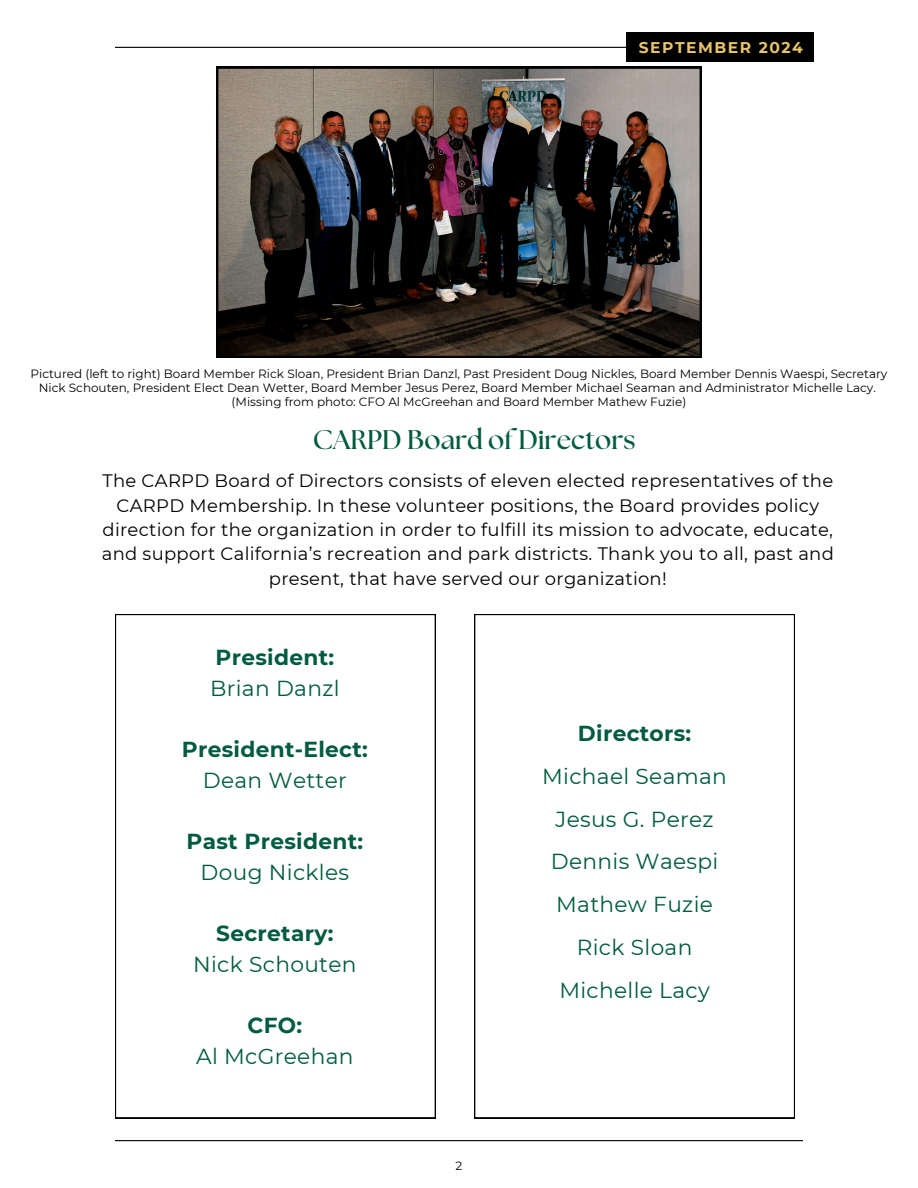
<style>
.page{position:relative;width:918px;height:1188px;background:#fff}
.page>*{position:absolute;margin:0;border:0;box-sizing:border-box;transform-origin:0 0}
.t1{font:700 27px "The Seasons";color:#005b41}
.t2{font:21.75px "Montserrat";letter-spacing:.015em;color:#005b41}
.t3{font:700 21.75px "Montserrat";letter-spacing:.015em;color:#005b41}
.t4{font:18px/24.3px "Montserrat";letter-spacing:.015em;color:#000;text-align:center}
.t5{font:700 15.45px "Montserrat";letter-spacing:.1em;color:#e7c36c}
.t6{font:12px/14px "Montserrat";color:#000;text-align:center}
</style>
<div class="page">
<hr style="left:115px;top:47px;width:688px;height:1px;background:#000">
<hr style="left:115px;top:1140px;width:688px;height:1px;background:#000">
<svg style="left:474px;top:614px;width:321px;height:504px"></svg>
<svg style="left:115px;top:614px;width:321px;height:504px"></svg>
<img style="left:216px;top:67px;width:486px;height:291px">
<div style="left:627px;top:32px;width:187px;height:30px;background:#000"></div>
<p class="t5" style="left:639px;top:38px;width:166px">SEPTEMBER 2024</p>
<p class="t6" style="left:31px;top:367px;width:858px">Pictured (left to right) Board Member Rick Sloan, President Brian Danzl, Past President Doug Nickles, Board Member Dennis Waespi, Secretary<br>Nick Schouten, President Elect Dean Wetter, Board Member Jesus Perez, Board Member Michael Seaman and Administrator Michelle Lacy.</p>
<p class="t6" style="left:232px;top:395px;width:456px">(Missing from photo: CFO Al McGreehan and Board Member Mathew Fuzie)</p>
<h1 class="t1" style="left:313px;top:427px;width:324px">CARPD Board of Directors</h1>
<p class="t4" style="left:102px;top:469px;width:734px">The CARPD Board of Directors consists of eleven elected representatives of the CARPD Membership. In these volunteer positions, the Board provides policy direction for the organization in order to fulfill its mission to advocate, educate, and support California’s recreation and park districts. Thank you to all, past and present, that have served our organization!</p>
<p class="t3" style="left:216px;top:644px;width:120px">President:</p>
<p class="t2" style="left:210px;top:674px;width:131px">Brian Danzl</p>
<p class="t3" style="left:182px;top:736px;width:188px">President-Elect:</p>
<p class="t2" style="left:203px;top:767px;width:146px">Dean Wetter</p>
<p class="t3" style="left:186px;top:828px;width:178px">Past President:</p>
<p class="t2" style="left:201px;top:859px;width:150px">Doug Nickles</p>
<p class="t3" style="left:216px;top:920px;width:119px">Secretary:</p>
<p class="t2" style="left:193px;top:951px;width:165px">Nick Schouten</p>
<p class="t3" style="left:247px;top:1012px;width:56px">CFO:</p>
<p class="t2" style="left:196px;top:1043px;width:159px">Al McGreehan</p>
<p class="t6" style="left:456px;top:1159px;width:8px">2</p>
<p class="t3" style="left:578px;top:720px;width:115px">Directors:</p>
<p class="t2" style="left:542px;top:763px;width:186px">Michael Seaman</p>
<p class="t2" style="left:556px;top:805px;width:160px">Jesus G. Perez</p>
<p class="t2" style="left:551px;top:848px;width:169px">Dennis Waespi</p>
<p class="t2" style="left:556px;top:891px;width:158px">Mathew Fuzie</p>
<p class="t2" style="left:577px;top:934px;width:117px">Rick Sloan</p>
<p class="t2" style="left:559px;top:976px;width:152px">Michelle Lacy</p>
</div>
